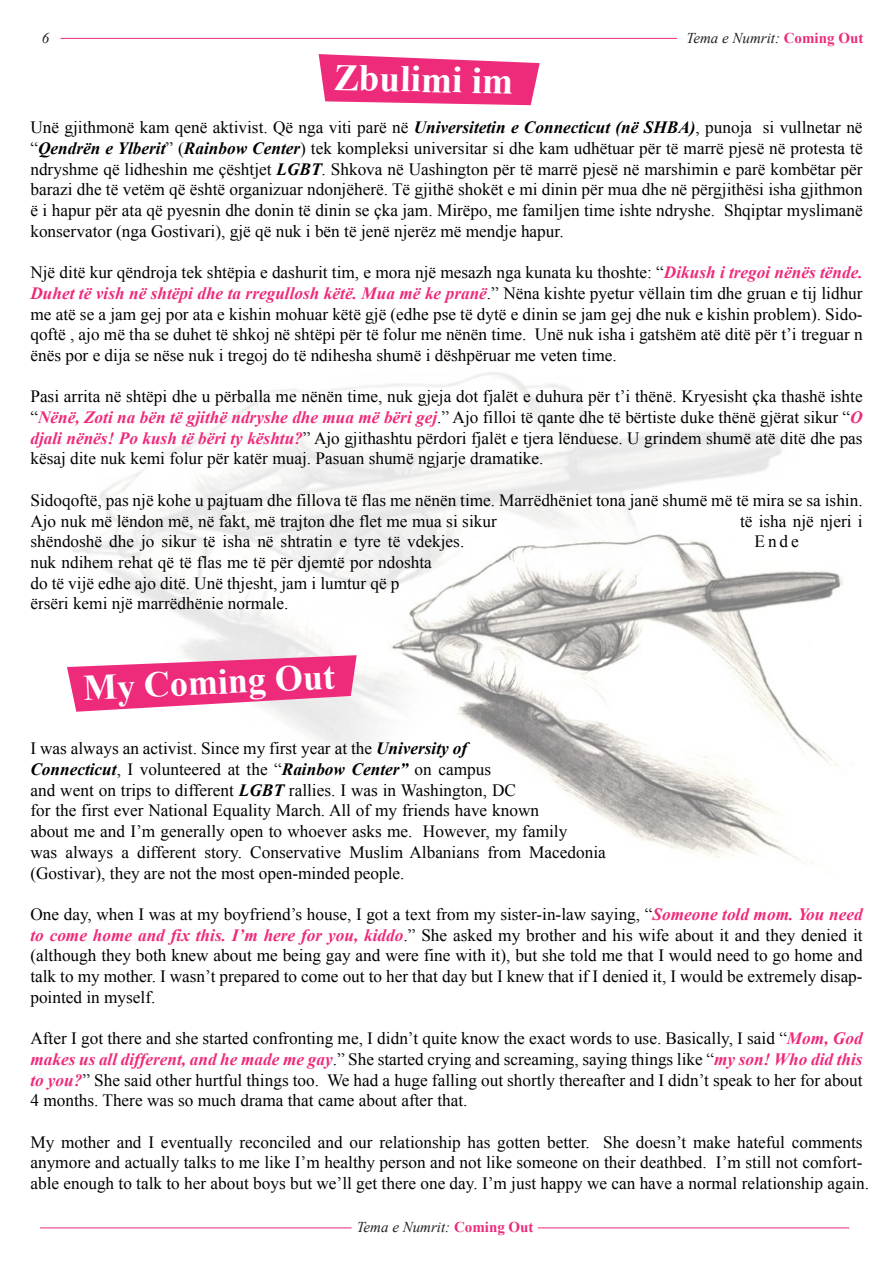
<style>
.page{position:relative;width:893px;height:1263px;background:#fff}
.page>*{position:absolute;margin:0;border:0;box-sizing:border-box;transform-origin:0 0}
.t1{font:700 37.35px "Times New Roman";color:#fff}
.t2{font:700 36px "Times New Roman";color:#fff}
.t3{font:17.25px/20.7px "Times New Roman";color:#000;text-align:justify}
.t4{font:italic 15px "Times New Roman";color:#231f20}
.s1{font-weight:700;font-style:normal;color:#ee2a7b}
.s2{font-weight:700;font-style:italic}
.s3{font-weight:700;font-style:italic;color:#ee2a7b}
</style>
<div class="page">
<svg style="left:319px;top:54px;width:221px;height:51px;background:#f04a8f"></svg>
<img style="left:381px;top:517px;width:462px;height:348px">
<svg style="left:67px;top:655px;width:290px;height:57px"></svg>
<hr style="left:40px;top:1227px;width:312px;height:1px;background:#ee2a7b">
<hr style="left:538px;top:1227px;width:311px;height:1px;background:#ee2a7b">
<hr style="left:61px;top:38px;width:616px;height:1px;background:#ee2a7b">
<p class="t4" style="left:42px;top:27px;width:9px">6</p>
<p class="t4" style="left:686px;top:27px;width:178px">Tema e Numrit: <span class="s1">Coming Out</span></p>
<h1 class="t1" style="left:334px;top:52px;width:181px;rotate:1deg">Zbulimi im</h1>
<p class="t3" style="left:30px;top:117px;width:834px">Unё gjithmonё kam qenё aktivist. Qё nga viti parё nё <span class="s2">Universitetin e Connecticut (nё SHBA)</span>, punoja si vullnetar nё “<span class="s2">Qendrёn e Ylberit</span>” (<span class="s2">Rainbow Center</span>) tek kompleksi universitar si dhe kam udhёtuar pёr tё marrё pjesё nё protesta tё ndryshme qё lidheshin me çёshtjet <span class="s2">LGBT</span>. Shkova nё Uashington pёr tё marrё pjesё nё marshimin e parё kombёtar pёr barazi dhe tё vetёm qё ёshtё organizuar ndonjёherё. Tё gjithё shokёt e mi dinin pёr mua dhe nё pёrgjithёsi isha gjithmon ё i hapur pёr ata qё pyesnin dhe donin tё dinin se çka jam. Mirёpo, me familjen time ishte ndryshe. Shqiptar myslimanë konservator (nga Gostivari), gjё qё nuk i bёn tё jenё njerёz mё mendje hapur.</p>
<p class="t3" style="left:30px;top:262px;width:834px">Njё ditё kur qёndroja tek shtёpia e dashurit tim, e mora njё mesazh nga kunata ku thoshte: “<span class="s3">Dikush i tregoi nёnёs tёnde.<br>Duhet tё vish nё shtёpi dhe ta rregullosh kёtё. Mua mё ke pranё</span>.” Nёna kishte pyetur vëllain tim dhe gruan e tij lidhur me atё se a jam gej por ata e kishin mohuar kёtё gjё (edhe pse tё dytё e dinin se jam gej dhe nuk e kishin problem). Sido&shy;qoftё , ajo mё tha se duhet tё shkoj nё shtёpi pёr tё folur me nёnёn time. Unё nuk isha i gatshёm atё ditё pёr t’i treguar n ёnёs por e dija se nёse nuk i tregoj do tё ndihesha shumё i dёshpёruar me veten time.</p>
<p class="t3" style="left:30px;top:386px;width:834px">Pasi arrita nё shtёpi dhe u pёrballa me nёnёn time, nuk gjeja dot fjalёt e duhura pёr t’i thёnё. Kryesisht çka thashё ishte “<span class="s3">Nёnё, Zoti na bёn tё gjithё ndryshe dhe mua mё bёri gej</span>.” Ajo filloi tё qante dhe tё bërtiste duke thёnё gjёrat sikur “<span class="s3">O djali nёnёs! Po kush tё bёri ty kёshtu?</span>” Ajo gjithashtu pёrdori fjalёt e tjera lёnduese. U grindem shumё atё ditё dhe pas kёsaj dite nuk kemi folur pёr katёr muaj. Pasuan shumё ngjarje dramatike.</p>
<p class="t3" style="left:30px;top:489px;width:834px">Sidoqoftё, pas njё kohe u pajtuam dhe fillova tё flas me nёnёn time. Marrёdhёniet tona janё shumё mё tё mira se sa ishin.<br>Ajo nuk mё lёndon mё, nё fakt, mё trajton dhe flet me mua si sikur</p>
<p class="t3" style="left:740px;top:510px;width:124px">tё isha njё njeri i</p>
<p class="t3" style="left:30px;top:531px;width:435px">shёndoshё dhe jo sikur tё isha nё shtratin e tyre tё vdekjes.</p>
<p class="t3" style="left:755px;top:531px;width:46px">Ende</p>
<p class="t3" style="left:30px;top:552px;width:403px;text-align:left">nuk ndihem rehat qё tё flas me tё pёr djemtë por ndoshta do tё vijё edhe ajo ditё. Unё thjesht, jam i lumtur qё p ёrsёri kemi njё marrёdhёnie normale.</p>
<h2 class="t2" style="left:82px;top:664px;width:254px;rotate:-3deg">My Coming Out</h2>
<p class="t3" style="left:30px;top:738px;width:577px;text-align:left">I was always an activist. Since my first year at the <span class="s2">University of<br>Connecticut</span>, I volunteered at the “<span class="s2">Rainbow Center”</span> on campus<br>and went on trips to different <span class="s2">LGBT</span> rallies. I was in Washington, DC<br>for the first ever National Equality March. All of my friends have known<br>about me and I’m generally open to whoever asks me. However, my family<br>was always a different story. Conservative Muslim Albanians from Macedonia (Gostivar), they are not the most open-minded people.</p>
<p class="t3" style="left:30px;top:903px;width:834px">One day, when I was at my boyfriend’s house, I got a text from my sister-in-law saying, “<span class="s3">Someone told mom. You need to come home and fix this. I’m here for you, kiddo</span>.” She asked my brother and his wife about it and they denied it (although they both knew about me being gay and were fine with it), but she told me that I would need to go home and talk to my mother. I wasn’t prepared to come out to her that day but I knew that if I denied it, I would be extremely disap&shy;pointed in myself.</p>
<p class="t3" style="left:30px;top:1028px;width:834px">After I got there and she started confronting me, I didn’t quite know the exact words to use. Basically, I said “<span class="s3">Mom, God makes us all different, and he made me gay</span>.” She started crying and screaming, saying things like “<span class="s3">my son! Who did this to you?</span>” She said other hurtful things too. We had a huge falling out shortly thereafter and I didn’t speak to her for about 4 months. There was so much drama that came about after that.</p>
<p class="t3" style="left:30px;top:1131px;width:840px;text-align:left">My mother and I eventually reconciled and our relationship has gotten better. She doesn’t make hateful comments anymore and actually talks to me like I’m healthy person and not like someone on their deathbed. I’m still not comfort&shy;able enough to talk to her about boys but we’ll get there one day. I’m just happy we can have a normal relationship again.</p>
<p class="t4" style="left:357px;top:1217px;width:178px">Tema e Numrit: <span class="s1">Coming Out</span></p>
</div>
